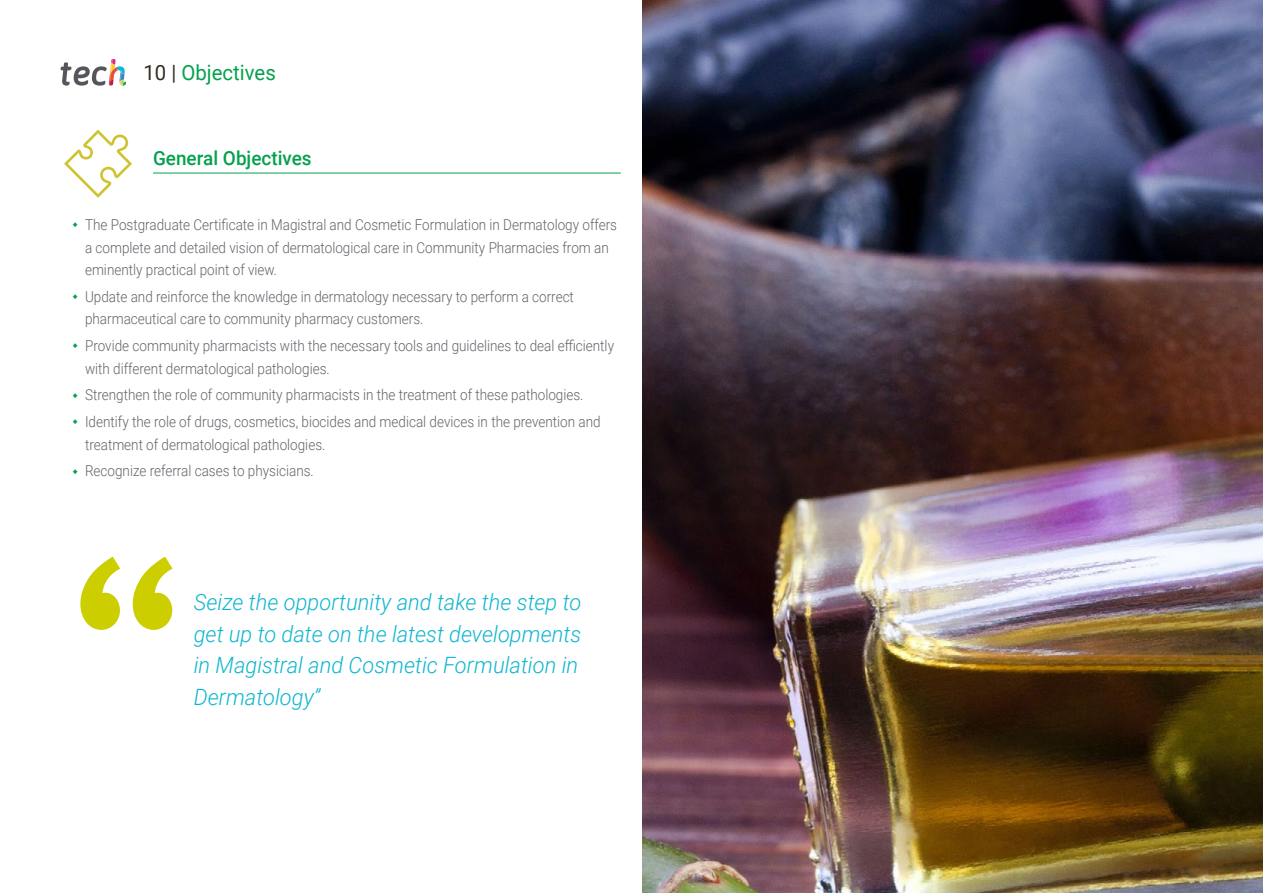
<style>
.page{position:relative;width:1263px;height:893px;background:#fff}
.page>*{position:absolute;margin:0;border:0;box-sizing:border-box;transform-origin:0 0}
.t1{font:italic 300 22.5px/31.5px "Roboto";color:#0fb6cf}
.t2{font:21px "Roboto";color:#04a14d}
.t3{font:500 19.5px "Roboto";color:#04a14d}
.t4{font:300 15px/22.5px "Roboto";color:#61646a;scale:.9 1}
.s1{color:#312e20}
</style>
<div class="page">
<hr style="left:153px;top:173px;width:468px;height:1px;background:#04a14d">
<svg style="left:64px;top:130px;width:68px;height:68px"></svg>
<img style="left:642px;top:0;width:621px;height:893px">
<svg style="left:80px;top:557px;width:93px;height:73px"></svg>
<svg style="left:61px;top:59px;width:65px;height:27px"></svg>
<h2 class="t2" style="left:144px;top:57px;width:134px"><span class="s1">10 |</span> Objectives</h2>
<h3 class="t3" style="left:153px;top:144px;width:160px">General Objectives</h3>
<p class="t4" style="left:85px;top:213px;width:593px">The Postgraduate Certificate in Magistral and Cosmetic Formulation in Dermatology offers a complete and detailed vision of dermatological care in Community Pharmacies from an eminently practical point of view.</p>
<p class="t4" style="left:85px;top:285px;width:545px">Update and reinforce the knowledge in dermatology necessary to perform a correct pharmaceutical care to community pharmacy customers.</p>
<p class="t4" style="left:85px;top:334px;width:589px">Provide community pharmacists with the necessary tools and guidelines to deal efficiently with different dermatological pathologies.</p>
<p class="t4" style="left:85px;top:381px;width:574px;line-height:26.7px">Strengthen the role of community pharmacists in the treatment of these pathologies.<br>Identify the role of drugs, cosmetics, biocides and medical devices in the prevention and</p>
<p class="t4" style="left:85px;top:430px;width:269px;line-height:26.7px">treatment of dermatological pathologies.<br>Recognize referral cases to physicians.</p>
<h1 class="t1" style="left:194px;top:586px;width:389px">Seize the opportunity and take the step to get up to date on the latest developments in Magistral and Cosmetic Formulation in Dermatology”</h1>
</div>
